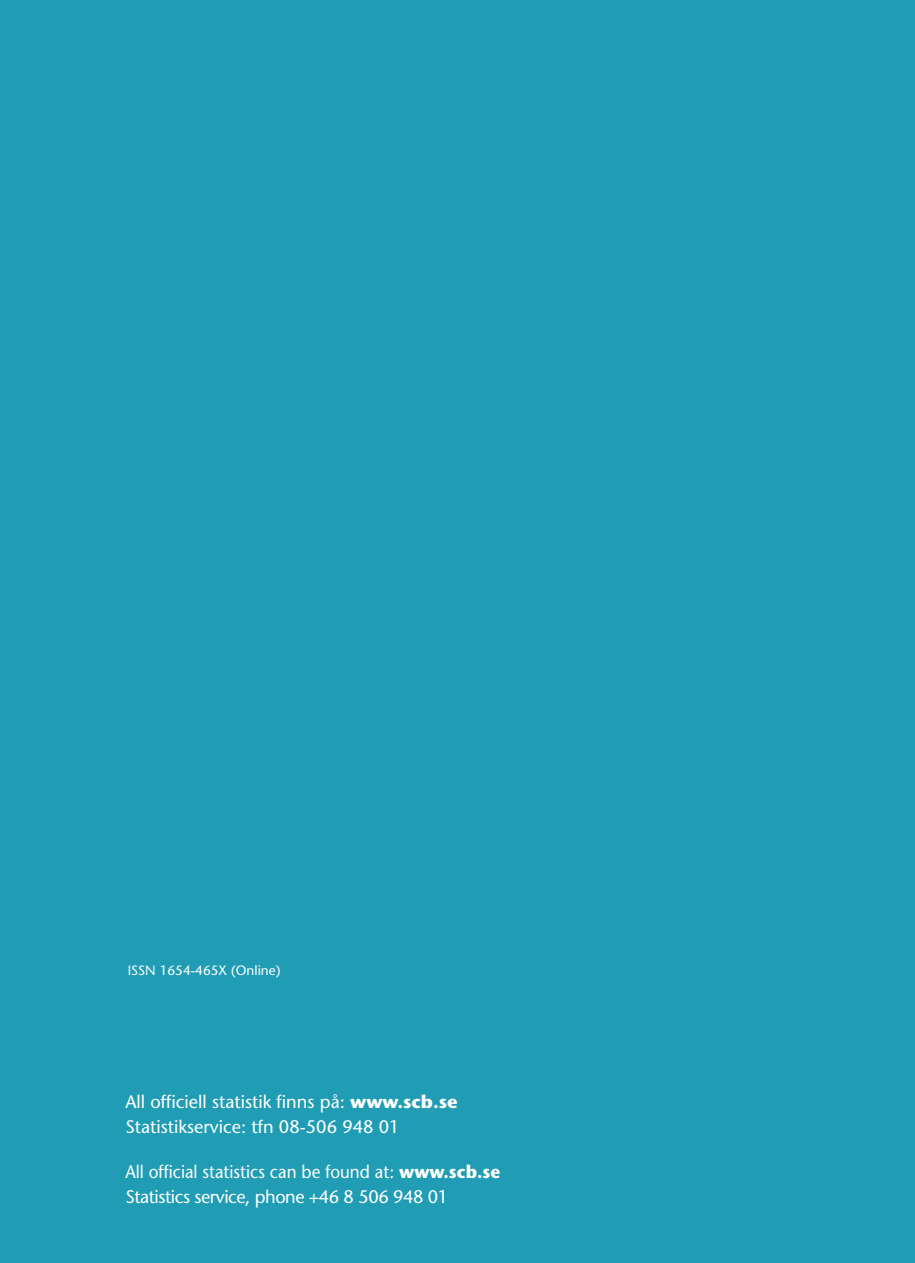
<style>
.page{position:relative;width:915px;height:1263px;background:#fff}
.page>*{position:absolute;margin:0;border:0;box-sizing:border-box;transform-origin:0 0}
.t1{font:500 18.15px/24.8px "Stone Sans Std";color:#fff;scale:.94 1}
.t2{font:500 18.15px/24.8px "Stone Sans Std";color:#fff}
.t3{font:500 13.5px "Stone Sans Std";color:#fff}
.s1{font-weight:700}
</style>
<div class="page">
<div style="left:0;top:0;width:914px;height:1263px;background:#209db4"></div>
<p class="t3" style="left:128px;top:962px;width:154px">ISSN 1654-465X (Online)</p>
<p class="t2" style="left:125px;top:1089px;width:333px">All officiell statistik finns på: <span class="s1">www.scb.se<br></span>Statistikservice: tfn 08-506 948 01</p>
<p class="t1" style="left:125px;top:1159px;width:400px">All official statistics can be found at: <span class="s1">www.scb.se<br></span>Statistics service, phone +46 8 506 948 01</p>
</div>
